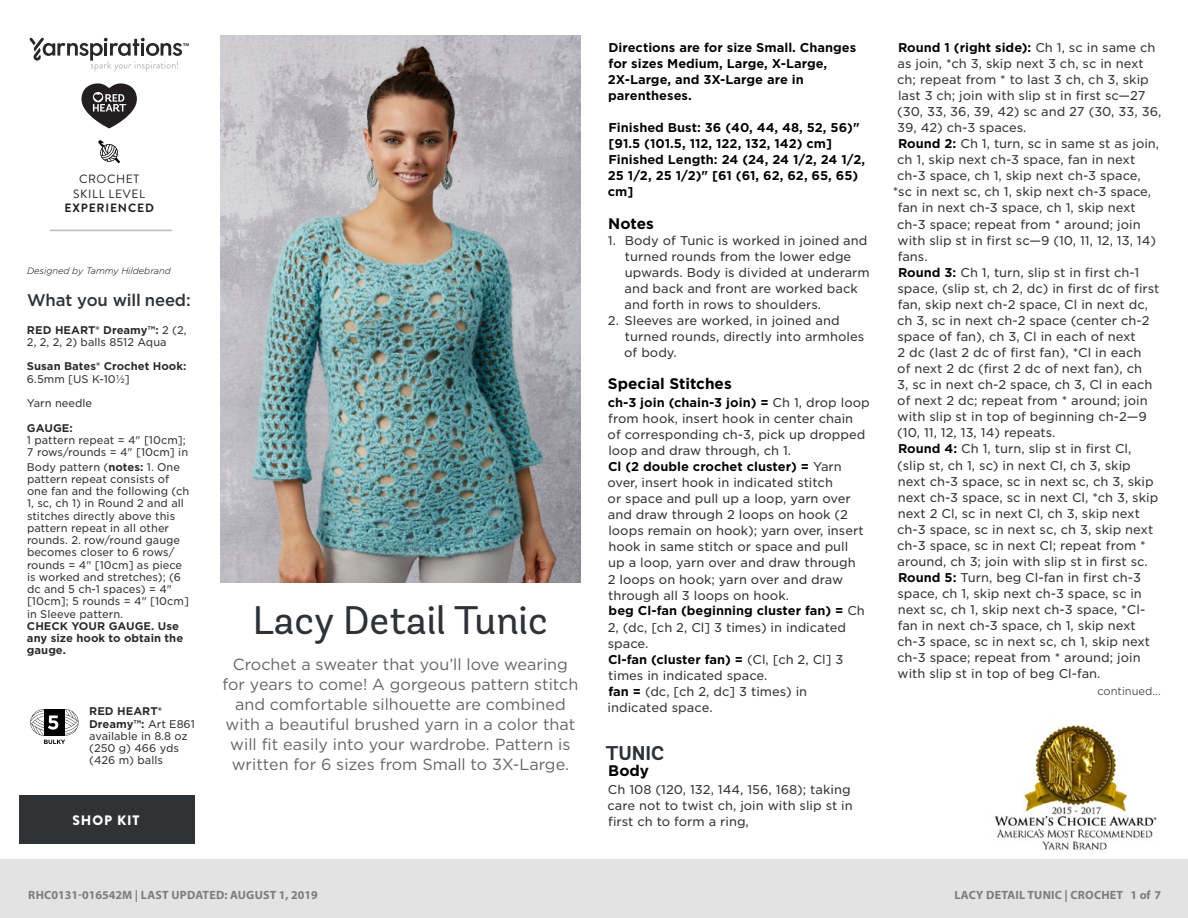
<style>
.page{position:relative;width:1188px;height:918px;background:#fff}
.page>*{position:absolute;margin:0;border:0;box-sizing:border-box;transform-origin:0 0}
.t1{font:39.75px "Andes Rounded";color:#2e3236}
.t2{font:700 19.95px "Andes Rounded";color:#2e3236}
.t3{font:500 16.8px "Gotham";letter-spacing:-.01em;color:#2e3236}
.t4{font:16.05px/20px "Gotham";color:#636466;text-align:center}
.t5{font:700 15.3px "Gotham";color:#000}
.t6{font:900 13.65px "Brandon Grotesque";letter-spacing:.065em;color:#fff}
.t7{font:12.3px/16px "Gotham S Sm";color:#333334}
.t8{font:700 12.3px/16px "Gotham S Sm";color:#000}
.t9{font:700 12px "Myriad Pro";letter-spacing:.02em;color:#7d7d7d}
.Skill_Level{font:12px "Brandon Grotesque";letter-spacing:.05em;color:#231f20}
.Skill_Level-2{font:700 12px "Brandon Grotesque";letter-spacing:.07em;color:#231f20}
.t10{font:10.65px/12.3px "Gotham S Sm";color:#333334}
.t11{font:700 10.65px/12.3px "Gotham S Sm";color:#292829}
.t12{font:300 10.65px "Gotham S Sm";color:#333334}
.t13{font:10.65px "Gotham S Sm";color:#58595b}
.t14{font:italic 300 9.15px "Gotham Rounded";color:#000}
.t15{font:9.15px "Gotham";letter-spacing:.02em;color:#58595b}
.s1{font-weight:700;color:#292829}
.s2{font-weight:400;color:#333334}
.s3{font-weight:700;color:#000}
.s4{font-weight:500}
</style>
<div class="page">
<svg style="left:30px;top:709px;width:49px;height:35px"></svg>
<img style="left:221px;top:36px;width:359px;height:546px">
<img style="left:994px;top:724px;width:163px;height:126px">
<div style="left:0;top:860px;width:1188px;height:58px;background:#e4e3e3"></div>
<svg style="left:98px;top:140px;width:22px;height:23px"></svg>
<svg style="left:30px;top:38px;width:159px;height:34px"></svg>
<svg style="left:81px;top:83px;width:56px;height:45px"></svg>
<hr style="left:50px;top:230px;width:122px;height:1px;background:#bbbaba">
<div style="left:19px;top:795px;width:175px;height:48px;background:#2f3336"></div>
<p class="Skill_Level" style="left:79px;top:171px;width:62px">CROCHET</p>
<p class="Skill_Level" style="left:73px;top:185px;width:73px">SKILL LEVEL</p>
<p class="Skill_Level-2" style="left:64px;top:200px;width:91px">EXPERIENCED</p>
<p class="t14" style="left:27px;top:265px;width:145px">Designed by Tammy Hildebrand</p>
<p class="t3" style="left:27px;top:289px;width:165px">What you will need:</p>
<p class="t10" style="left:27px;top:323px;width:161px"><span class="s1">RED HEART® Dreamy™:</span> 2 (2,<br>2, 2, 2, 2) balls 8512 Aqua</p>
<p class="t11" style="left:27px;top:360px;width:161px">Susan Bates® Crochet Hook:<br><span class="s2">6.5mm [US K-10½]</span></p>
<p class="t10" style="left:27px;top:397px;width:67px">Yarn needle</p>
<p class="t10" style="left:27px;top:421px;width:163px"><span class="s1">GAUGE:<br></span>1 pattern repeat = 4" [10cm];<br>7 rows/rounds = 4" [10cm] in</p>
<p class="t10" style="left:27px;top:460px;width:164px">Body pattern (<span class="s1">notes:</span> 1. One pattern repeat consists of one fan and the following (ch<br>1, sc, ch 1) in Round 2 and all stitches directly above this pattern repeat in all other rounds. 2. row/round gauge becomes closer to 6 rows/ rounds = 4" [10cm] as piece is worked and stretches); (6 dc and 5 ch-1 spaces) = 4" [10cm]; 5 rounds = 4" [10cm] in Sleeve pattern.<br><span class="s1">CHECK YOUR GAUGE. Use any size hook to obtain the gauge.</span></p>
<p class="t10" style="left:89px;top:705px;width:107px"><span class="s1">RED HEART®<br>Dreamy™:</span> Art E861 available in 8.8 oz (250 g) 466 yds (426 m) balls</p>
<p class="t6" style="left:72px;top:810px;width:69px">SHOP KIT</p>
<p class="t1" style="left:253px;top:596px;width:296px">Lacy Detail Tunic</p>
<p class="t4" style="left:222px;top:654px;width:357px">Crochet a sweater that you’ll love wearing for years to come! A gorgeous pattern stitch and comfortable silhouette are combined with a beautiful brushed yarn in a color that will fit easily into your wardrobe. Pattern is written for 6 sizes from Small to 3X-Large.</p>
<p class="t8" style="left:608px;top:39px;width:250px">Directions are for size Small. Changes for sizes Medium, Large, X-Large,<br>2X-Large, and 3X-Large are in parentheses.</p>
<p class="t8" style="left:608px;top:120px;width:259px">Finished Bust: 36 (40, 44, 48, 52, 56)" [91.5 (101.5, 112, 122, 132, 142) cm]<br>Finished Length: 24 (24, 24 1/2, 24 1/2,<br>25 1/2, 25 1/2)" [61 (61, 62, 62, 65, 65) cm]</p>
<p class="t5" style="left:608px;top:213px;width:47px">Notes</p>
<p class="t7" style="left:624px;top:232px;width:247px;text-indent:-17px">1. Body of Tunic is worked in joined and turned rounds from the lower edge upwards. Body is divided at underarm and back and front are worked back and forth in rows to shoulders.</p>
<p class="t7" style="left:624px;top:312px;width:242px;text-indent:-16px">2. Sleeves are worked, in joined and turned rounds, directly into armholes of body.</p>
<p class="t5" style="left:608px;top:374px;width:125px">Special Stitches</p>
<p class="t7" style="left:608px;top:394px;width:264px"><span class="s3">ch-3 join (chain-3 join) =</span> Ch 1, drop loop from hook, insert hook in center chain<br>of corresponding ch-3, pick up dropped loop and draw through, ch 1.<br><span class="s3">Cl (2 double crochet cluster) =</span> Yarn over, insert hook in indicated stitch<br>or space and pull up a loop, yarn over and draw through 2 loops on hook (2 loops remain on hook); yarn over, insert hook in same stitch or space and pull<br>up a loop, yarn over and draw through<br>2 loops on hook; yarn over and draw through all 3 loops on hook.<br><span class="s3">beg Cl-fan (beginning cluster fan) =</span> Ch<br>2, (dc, [ch 2, Cl] 3 times) in indicated space.<br><span class="s3">Cl-fan (cluster fan) =</span> (Cl, [ch 2, Cl] 3 times in indicated space.<br><span class="s3">fan =</span> (dc, [ch 2, dc] 3 times) in<br>indicated space.</p>
<p class="t2" style="left:606px;top:741px;width:60px">TUNIC</p>
<p class="t5" style="left:608px;top:761px;width:42px">Body</p>
<p class="t7" style="left:608px;top:781px;width:247px">Ch 108 (120, 132, 144, 156, 168); taking care not to twist ch, join with slip st in first ch to form a ring,</p>
<p class="t8" style="left:898px;top:39px;width:259px">Round 1 (right side): <span class="s2">Ch 1, sc in same ch</span></p>
<p class="t7" style="left:898px;top:55px;width:248px">as join, *ch 3, skip next 3 ch, sc in next</p>
<p class="t7" style="left:897px;top:71px;width:253px">ch; repeat from * to last 3 ch, ch 3, skip</p>
<p class="t7" style="left:898px;top:87px;width:249px">last 3 ch; join with slip st in first sc—27</p>
<p class="t7" style="left:897px;top:103px;width:266px">(30, 33, 36, 39, 42) sc and 27 (30, 33, 36,</p>
<p class="t7" style="left:897px;top:119px;width:131px">39, 42) ch-3 spaces.</p>
<p class="t7" style="left:898px;top:135px;width:263px"><span class="s3">Round 2:</span> Ch 1, turn, sc in same st as join,</p>
<p class="t7" style="left:897px;top:152px;width:240px">ch 1, skip next ch-3 space, fan in next</p>
<p class="t7" style="left:897px;top:168px;width:245px">ch-3 space, ch 1, skip next ch-3 space,</p>
<p class="t7" style="left:893px;top:184px;width:260px">*sc in next sc, ch 1, skip next ch-3 space,</p>
<p class="t7" style="left:898px;top:200px;width:240px">fan in next ch-3 space, ch 1, skip next</p>
<p class="t7" style="left:897px;top:216px;width:245px">ch-3 space; repeat from * around; join</p>
<p class="t7" style="left:898px;top:232px;width:260px">with slip st in first sc—9 (10, 11, 12, 13, 14)</p>
<p class="t7" style="left:898px;top:248px;width:31px">fans.</p>
<p class="t7" style="left:898px;top:264px;width:243px"><span class="s3">Round 3:</span> Ch 1, turn, slip st in first ch-1</p>
<p class="t7" style="left:897px;top:280px;width:264px">space, (slip st, ch 2, dc) in first dc of first</p>
<p class="t7" style="left:898px;top:296px;width:252px">fan, skip next ch-2 space, Cl in next dc,</p>
<p class="t7" style="left:897px;top:312px;width:254px">ch 3, sc in next ch-2 space (center ch-2</p>
<p class="t7" style="left:897px;top:328px;width:240px">space of fan), ch 3, Cl in each of next</p>
<p class="t7" style="left:898px;top:344px;width:245px">2 dc (last 2 dc of first fan), *Cl in each</p>
<p class="t7" style="left:897px;top:360px;width:247px">of next 2 dc (first 2 dc of next fan), ch</p>
<p class="t7" style="left:897px;top:376px;width:257px">3, sc in next ch-2 space, ch 3, Cl in each</p>
<p class="t7" style="left:897px;top:392px;width:252px">of next 2 dc; repeat from * around; join</p>
<p class="t7" style="left:898px;top:409px;width:251px">with slip st in top of beginning ch-2—9</p>
<p class="t7" style="left:897px;top:425px;width:160px">(10, 11, 12, 13, 14) repeats.</p>
<p class="t7" style="left:898px;top:441px;width:235px"><span class="s3">Round 4:</span> Ch 1, turn, slip st in first Cl,</p>
<p class="t7" style="left:897px;top:457px;width:235px">(slip st, ch 1, sc) in next Cl, ch 3, skip</p>
<p class="t7" style="left:898px;top:473px;width:258px">next ch-3 space, sc in next sc, ch 3, skip</p>
<p class="t7" style="left:898px;top:489px;width:262px">next ch-3 space, sc in next Cl, *ch 3, skip</p>
<p class="t7" style="left:898px;top:505px;width:244px">next 2 Cl, sc in next Cl, ch 3, skip next</p>
<p class="t7" style="left:897px;top:521px;width:258px">ch-3 space, sc in next sc, ch 3, skip next</p>
<p class="t7" style="left:897px;top:537px;width:250px">ch-3 space, sc in next Cl; repeat from *</p>
<p class="t7" style="left:898px;top:553px;width:252px">around, ch 3; join with slip st in first sc.</p>
<p class="t7" style="left:898px;top:569px;width:244px"><span class="s3">Round 5:</span> Turn, beg Cl-fan in first ch-3</p>
<p class="t7" style="left:897px;top:585px;width:246px">space, ch 1, skip next ch-3 space, sc in</p>
<p class="t7" style="left:898px;top:601px;width:249px">next sc, ch 1, skip next ch-3 space, *Cl-</p>
<p class="t7" style="left:898px;top:617px;width:240px">fan in next ch-3 space, ch 1, skip next</p>
<p class="t7" style="left:897px;top:633px;width:254px">ch-3 space, sc in next sc, ch 1, skip next</p>
<p class="t7" style="left:897px;top:650px;width:245px">ch-3 space; repeat from * around; join</p>
<p class="t7" style="left:898px;top:666px;width:204px">with slip st in top of beg Cl-fan.</p>
<p class="t12" style="left:1097px;top:684px;width:65px">continued...</p>
<p class="t9" style="left:28px;top:887px;width:291px">RHC0131-016542M | LAST UPDATED: AUGUST 1, 2019</p>
<p class="t9" style="left:955px;top:887px;width:208px">LACY DETAIL TUNIC | CROCHET 1 of 7</p>
<p class="t15" style="left:27px;top:894px;width:98px">©2017 Coats &amp; Clark</p>
<p class="t13" style="left:1099px;top:892px;width:63px">Page <span class="s4">1</span> of <span class="s4">8</span></p>
</div>
